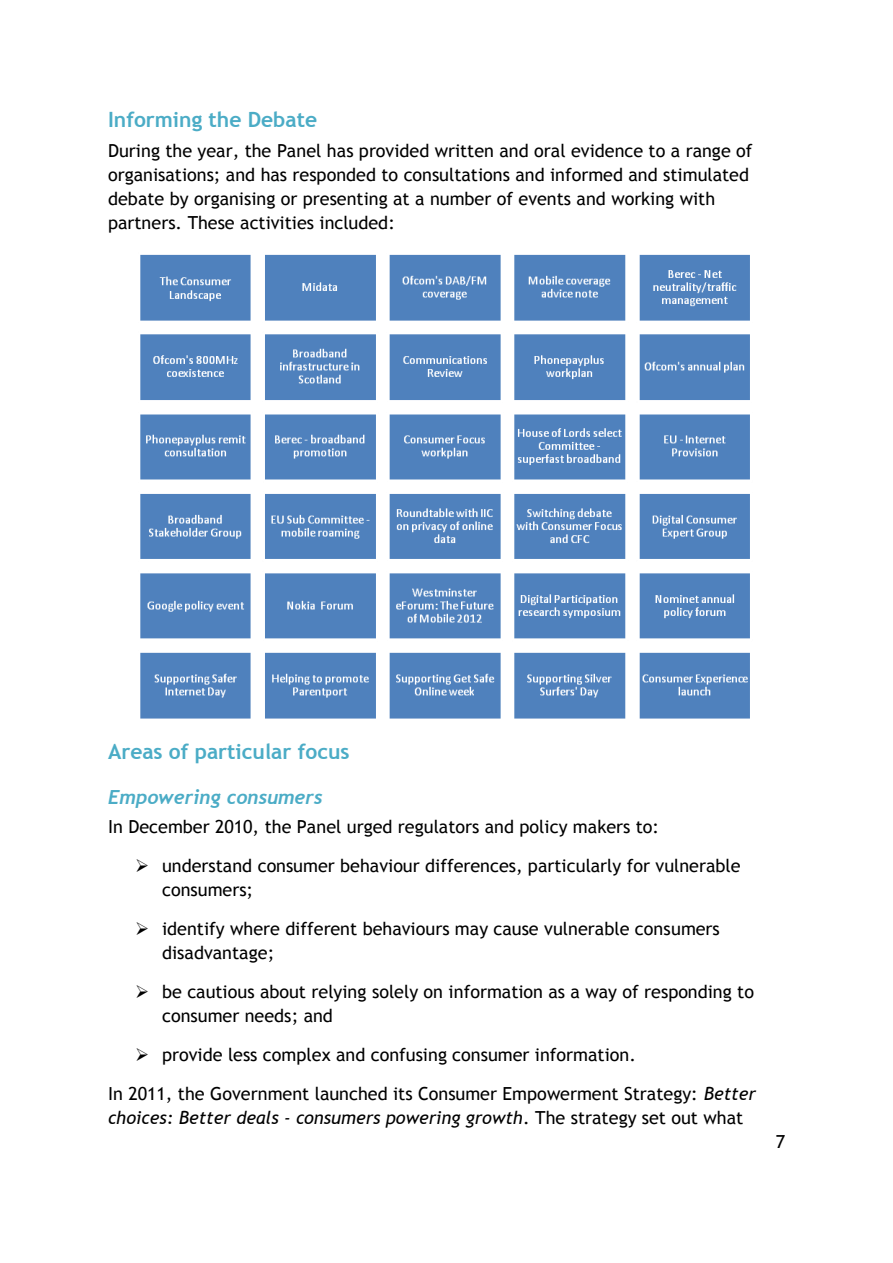
<style>
.page{position:relative;width:893px;height:1263px;background:#fff}
.page>*{position:absolute;margin:0;border:0;box-sizing:border-box;transform-origin:0 0}
.t1{font:700 21px "Trebuchet MS";color:#4bacc6}
.t2{font:italic 700 19.5px "Trebuchet MS";color:#4bacc6}
.t3{font:18px/24px "Trebuchet MS";color:#000}
.s1{font-style:italic}
</style>
<div class="page">
<img style="left:140px;top:254px;width:610px;height:465px">
<h2 class="t1" style="left:108px;top:107px;width:211px">Informing the Debate</h2>
<p class="t3" style="left:108px;top:138px;width:646px">During the year, the Panel has provided written and oral evidence to a range of organisations; and has responded to consultations and informed and stimulated debate by organising or presenting at a number of events and working with partners. These activities included:</p>
<h2 class="t1" style="left:108px;top:739px;width:243px">Areas of particular focus</h2>
<h3 class="t2" style="left:108px;top:785px;width:216px">Empowering consumers</h3>
<p class="t3" style="left:108px;top:814px;width:553px">In December 2010, the Panel urged regulators and policy makers to:</p>
<p class="t3" style="left:162px;top:853px;width:580px;text-indent:-27px">➢ understand consumer behaviour differences, particularly for vulnerable consumers;</p>
<p class="t3" style="left:162px;top:916px;width:559px;text-indent:-27px">➢ identify where different behaviours may cause vulnerable consumers disadvantage;</p>
<p class="t3" style="left:162px;top:979px;width:594px;text-indent:-27px">➢ be cautious about relying solely on information as a way of responding to consumer needs; and</p>
<p class="t3" style="left:135px;top:1042px;width:502px">➢ provide less complex and confusing consumer information.</p>
<p class="t3" style="left:108px;top:1081px;width:650px">In 2011, the Government launched its Consumer Empowerment Strategy: <span class="s1">Better choices: Better deals - consumers powering growth</span>. The strategy set out what</p>
<p class="t3" style="left:776px;top:1129px;width:11px">7</p>
</div>
